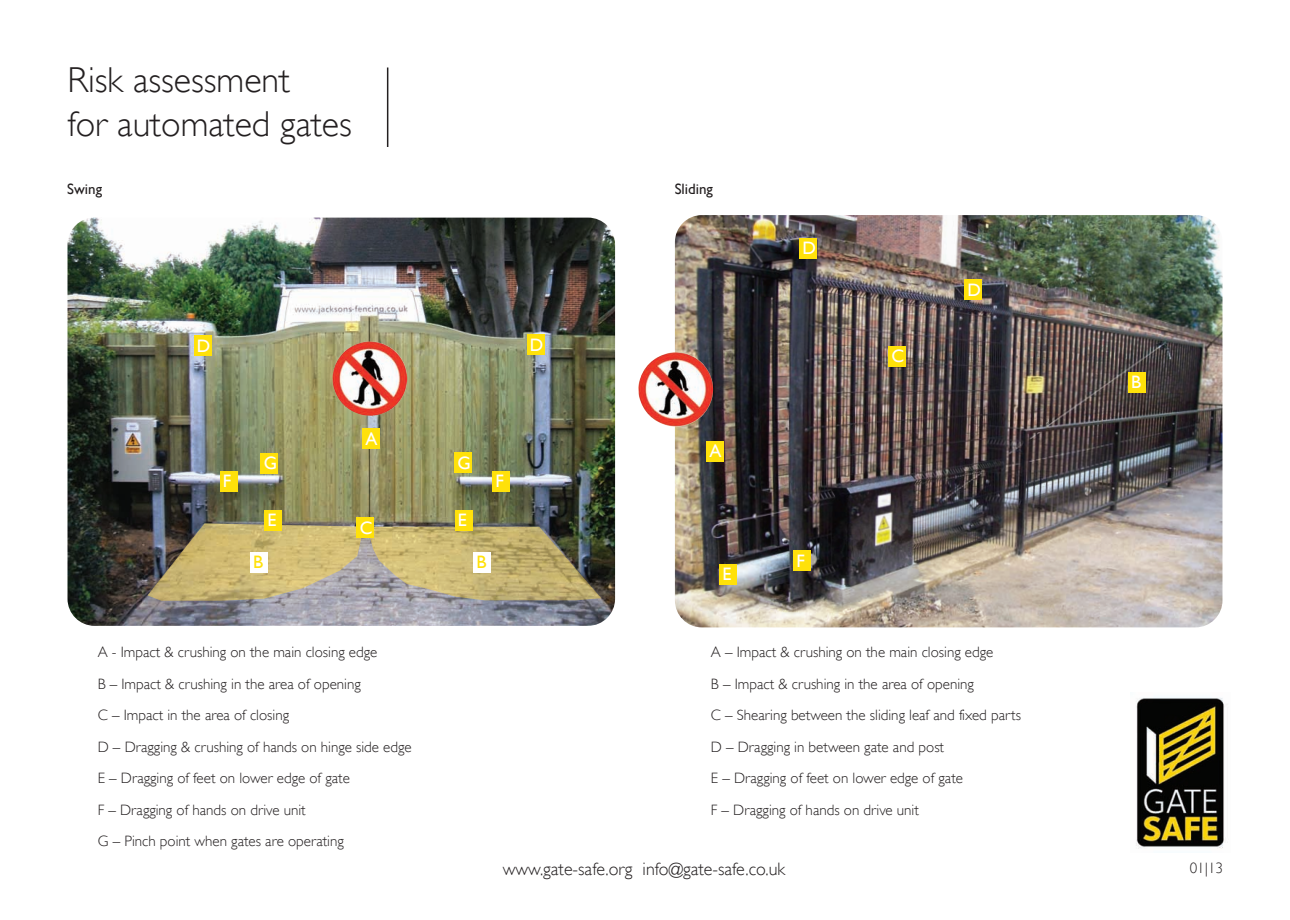
<style>
.page{position:relative;width:1290px;height:920px;background:#fff}
.page>*{position:absolute;margin:0;border:0;box-sizing:border-box;transform-origin:0 0}
.t1{font:300 36px/43.2px "Gill Sans";color:#231f20}
.t2{font:300 18px "Gill Sans";color:#231f20}
.t3{font:18px "Gill Sans";color:#fff}
.t4{font:18px "Gill Sans";color:#ffe10a}
.t5{font:300 15px/31.5px "Gill Sans";color:#231f20}
.t6{font:15px "Gill Sans";color:#231f20}
</style>
<div class="page">
<img style="left:68px;top:218px;width:547px;height:408px;border-radius:27px">
<img style="left:675px;top:215px;width:547px;height:412px;border-radius:27px">
<img style="left:332px;top:342px;width:75px;height:74px">
<img style="left:638px;top:352px;width:75px;height:75px">
<hr style="left:387px;top:67px;width:1px;height:80px;background:#231f20">
<div style="left:706px;top:441px;width:18px;height:21px;background:#ffe10a"></div>
<div style="left:362px;top:428px;width:18px;height:21px;background:#ffe10a"></div>
<div style="left:1128px;top:372px;width:18px;height:21px;background:#ffe10a"></div>
<div style="left:793px;top:550px;width:18px;height:21px;background:#ffe10a"></div>
<div style="left:719px;top:564px;width:18px;height:21px;background:#ffe10a"></div>
<div style="left:888px;top:346px;width:18px;height:21px;background:#ffe10a"></div>
<div style="left:964px;top:280px;width:18px;height:20px;background:#ffe10a"></div>
<div style="left:799px;top:238px;width:18px;height:21px;background:#ffe10a"></div>
<img style="left:147px;top:523px;width:217px;height:78px">
<img style="left:369px;top:527px;width:232px;height:73px">
<div style="left:250px;top:552px;width:18px;height:20px;background:#fff"></div>
<div style="left:473px;top:552px;width:18px;height:20px;background:#fff"></div>
<div style="left:356px;top:518px;width:18px;height:20px;background:#ffe10a"></div>
<div style="left:194px;top:335px;width:18px;height:21px;background:#ffe10a"></div>
<div style="left:527px;top:335px;width:18px;height:20px;background:#ffe10a"></div>
<div style="left:264px;top:510px;width:18px;height:20px;background:#ffe10a"></div>
<div style="left:455px;top:510px;width:17px;height:21px;background:#ffe10a"></div>
<div style="left:492px;top:471px;width:18px;height:21px;background:#ffe10a"></div>
<div style="left:220px;top:471px;width:18px;height:21px;background:#ffe10a"></div>
<div style="left:261px;top:453px;width:17px;height:21px;background:#ffe10a"></div>
<div style="left:454px;top:452px;width:18px;height:21px;background:#ffe10a"></div>
<img style="left:1136px;top:698px;width:89px;height:151px">
<h1 class="t1" style="left:68px;top:59px;width:286px">Risk assessment<br>for automated gates</h1>
<p class="t6" style="left:67px;top:180px;width:36px">Swing</p>
<p class="t6" style="left:675px;top:180px;width:40px">Sliding</p>
<p class="t3" style="left:197px;top:335px;width:15px">D</p>
<p class="t3" style="left:530px;top:334px;width:15px">D</p>
<p class="t3" style="left:365px;top:428px;width:14px">A</p>
<p class="t3" style="left:264px;top:453px;width:15px">G</p>
<p class="t3" style="left:458px;top:452px;width:15px">G</p>
<p class="t3" style="left:223px;top:471px;width:10px">F</p>
<p class="t3" style="left:496px;top:471px;width:10px">F</p>
<p class="t3" style="left:268px;top:510px;width:10px">E</p>
<p class="t3" style="left:458px;top:510px;width:10px">E</p>
<p class="t3" style="left:360px;top:517px;width:14px">C</p>
<p class="t4" style="left:253px;top:552px;width:12px">B</p>
<p class="t4" style="left:476px;top:552px;width:12px">B</p>
<p class="t3" style="left:710px;top:441px;width:14px">A</p>
<p class="t3" style="left:723px;top:564px;width:10px">E</p>
<p class="t3" style="left:802px;top:238px;width:15px">D</p>
<p class="t3" style="left:796px;top:550px;width:10px">F</p>
<p class="t3" style="left:892px;top:346px;width:14px">C</p>
<p class="t3" style="left:967px;top:279px;width:15px">D</p>
<p class="t5" style="left:98px;top:637px;width:315px">A - Impact &amp; crushing on the main closing edge<br>B – Impact &amp; crushing in the area of opening<br>C – Impact in the area of closing<br>D – Dragging &amp; crushing of hands on hinge side edge E – Dragging of feet on lower edge of gate<br>F – Dragging of hands on drive unit<br>G – Pinch point when gates are operating</p>
<p class="t5" style="left:711px;top:637px;width:312px">A – Impact &amp; crushing on the main closing edge<br>B – Impact &amp; crushing in the area of opening<br>C – Shearing between the sliding leaf and fixed parts D – Dragging in between gate and post<br>E – Dragging of feet on lower edge of gate<br>F – Dragging of hands on drive unit</p>
<p class="t2" style="left:503px;top:859px;width:284px">www.gate-safe.org info@gate-safe.co.uk</p>
<p class="t3" style="left:1131px;top:372px;width:12px">B</p>
<p class="t5" style="left:1190px;top:853px;width:35px">01|13</p>
</div>
